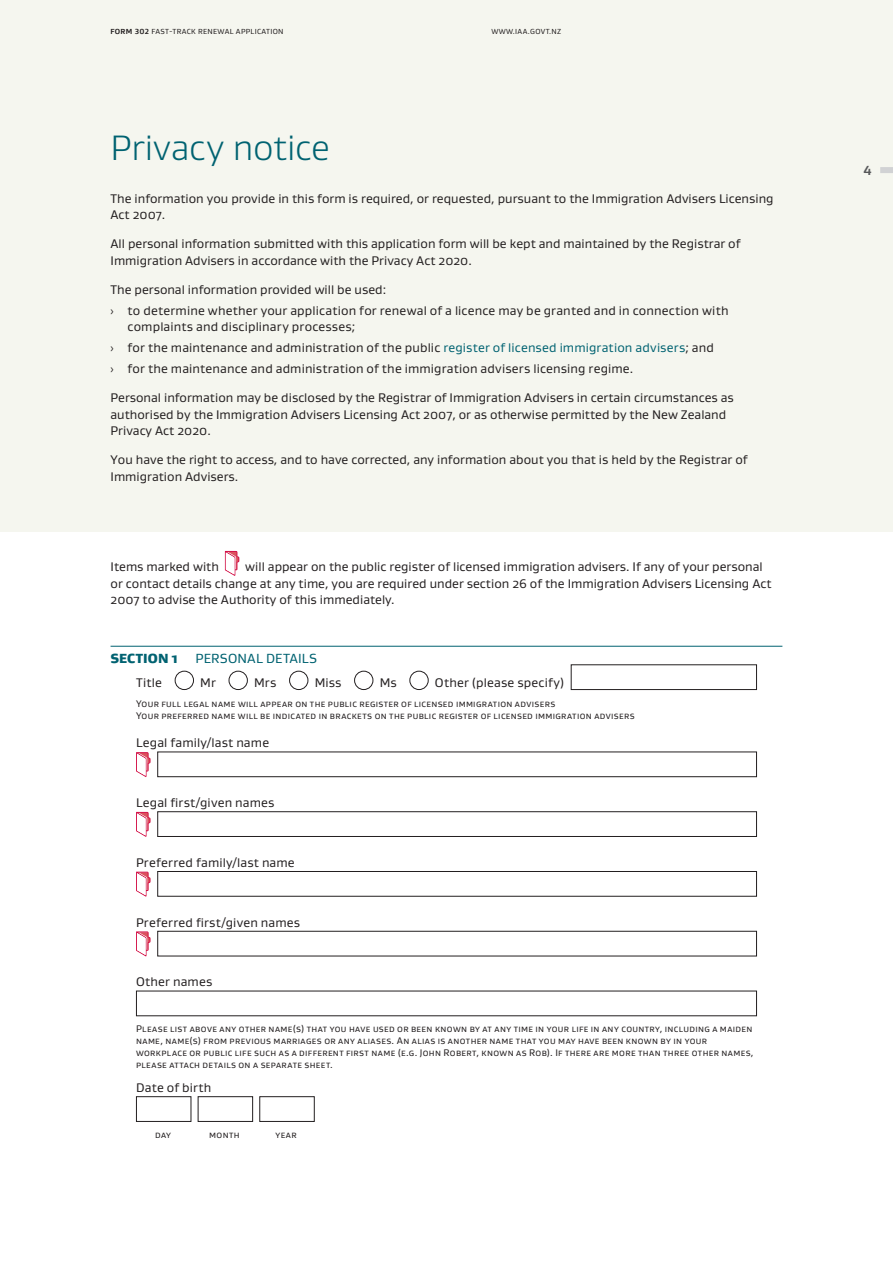
<style>
.page{position:relative;width:893px;height:1263px;background:#fff}
.page>*{position:absolute;margin:0;border:0;box-sizing:border-box;transform-origin:0 0}
.Intro_Copy{font:300 36px "Gustan";letter-spacing:-.005em;color:#006271}
.Form_Heading{font:13.5px "Gustan";letter-spacing:.015em;color:#006271}
.Form_Heading-2{font:900 13.5px "Gustan";letter-spacing:.005em;color:#006271}
.t1{font:700 13.5px "Gustan";color:#57585a}
.Intro_Copy-2{font:12.75px/16.5px "Gustan";color:#231f20}
.Form_Body{font:12.75px "Gustan";letter-spacing:.01em;color:#231f20}
.Form_Small_Print{font:9.75px/12px "Gustan";letter-spacing:.035em;color:#231f20}
.t2{font:7.5px "Gustan";letter-spacing:.04em;color:#231f20}
.s1{font-weight:700}
.s2{font-family:"Myriad Pro"}
.s3{color:#006271}
</style>
<div class="page">
<hr style="left:111px;top:646px;width:671px;height:1px;background:#006271">
<svg style="left:225px;top:551px;width:14px;height:25px"></svg>
<div style="left:175px;top:671px;width:19px;height:19px;border:1px solid #231f20;border-radius:50%"></div>
<div style="left:229px;top:671px;width:19px;height:19px;border:1px solid #231f20;border-radius:50%"></div>
<div style="left:289px;top:671px;width:19px;height:19px;border:1px solid #231f20;border-radius:50%"></div>
<div style="left:354px;top:671px;width:19px;height:19px;border:1px solid #231f20;border-radius:50%"></div>
<div style="left:409px;top:671px;width:20px;height:19px;border:1px solid #231f20;border-radius:50%"></div>
<div style="left:571px;top:664px;width:186px;height:26px;border:1px solid #231f20"></div>
<svg style="left:136px;top:752px;width:14px;height:25px"></svg>
<div style="left:157px;top:751px;width:600px;height:26px;border:1px solid #231f20"></div>
<svg style="left:136px;top:812px;width:14px;height:25px"></svg>
<div style="left:157px;top:811px;width:600px;height:26px;border:1px solid #231f20"></div>
<svg style="left:136px;top:872px;width:14px;height:25px"></svg>
<div style="left:157px;top:871px;width:600px;height:26px;border:1px solid #231f20"></div>
<svg style="left:136px;top:931px;width:14px;height:25px"></svg>
<div style="left:157px;top:931px;width:600px;height:25px;border:1px solid #231f20"></div>
<div style="left:136px;top:1096px;width:55px;height:26px;border:1px solid #231f20"></div>
<div style="left:198px;top:1096px;width:55px;height:26px;border:1px solid #231f20"></div>
<div style="left:259px;top:1096px;width:56px;height:26px;border:1px solid #231f20"></div>
<div style="left:0;top:0;width:893px;height:531px;background:#f5f6ef"></div>
<div style="left:880px;top:167px;width:13px;height:6px;background:#d1d2d4"></div>
<p class="t2" style="left:111px;top:27px;width:175px"><span class="s1">FORM 302</span> FAST-TRACK RENEWAL APPLICATION</p>
<p class="t2" style="left:492px;top:27px;width:71px">WWW.IAA.GOVT.NZ</p>
<p class="Intro_Copy" style="left:111px;top:125px;width:221px">Privacy notice</p>
<p class="Intro_Copy-2" style="left:111px;top:190px;width:664px">The information you provide in this form is required, or requested, pursuant to the Immigration Advisers Licensing<br>Act 2007.</p>
<p class="Intro_Copy-2" style="left:111px;top:235px;width:632px">All personal information submitted with this application form will be kept and maintained by the Registrar of<br>Immigration Advisers in accordance with the Privacy Act 2020.</p>
<p class="Intro_Copy-2" style="left:111px;top:279px;width:619px;line-height:20.7px">The personal information provided will be used:<br><span class="s2">›</span> to determine whether your application for renewal of a licence may be granted and in connection with</p>
<p class="Intro_Copy-2" style="left:111px;top:316px;width:605px;line-height:20.7px;text-indent:17px">complaints and disciplinary processes;<br><span class="s2">›</span> for the maintenance and administration of the public <span class="s3">register of licensed immigration advisers</span>; and <span class="s2">›</span> for the maintenance and administration of the immigration advisers licensing regime.</p>
<p class="Intro_Copy-2" style="left:111px;top:389px;width:625px">Personal information may be disclosed by the Registrar of Immigration Advisers in certain circumstances as authorised by the Immigration Advisers Licensing Act 2007, or as otherwise permitted by the New Zealand<br>Privacy Act 2020.</p>
<p class="Intro_Copy-2" style="left:111px;top:451px;width:639px">You have the right to access, and to have corrected, any information about you that is held by the Registrar of<br>Immigration Advisers.</p>
<p class="Intro_Copy-2" style="left:111px;top:558px;width:662px;text-indent:135px">will appear on the public register of licensed immigration advisers. If any of your personal or contact details change at any time, you are required under section 26 of the Immigration Advisers Licensing Act<br>2007 to advise the Authority of this immediately.</p>
<p class="Intro_Copy-2" style="left:111px;top:558px;width:110px">Items marked with</p>
<p class="Form_Heading-2" style="left:111px;top:650px;width:69px">SECTION 1</p>
<p class="Form_Heading" style="left:196px;top:650px;width:123px">PERSONAL DETAILS</p>
<p class="Form_Body" style="left:136px;top:674px;width:27px">Title</p>
<p class="Form_Body" style="left:200px;top:674px;width:17px">Mr</p>
<p class="Form_Body" style="left:254px;top:674px;width:24px">Mrs</p>
<p class="Form_Body" style="left:315px;top:674px;width:28px">Miss</p>
<p class="Form_Body" style="left:380px;top:674px;width:19px">Ms</p>
<p class="Form_Body" style="left:435px;top:674px;width:131px">Other (please specify)</p>
<p class="Form_Small_Print" style="left:136px;top:698px;width:500px">Your full legal name will appear on the public register of licensed immigration advisers<br>Your preferred name will be indicated in brackets on the public register of licensed immigration advisers</p>
<p class="Form_Body" style="left:136px;top:734px;width:135px">Legal family/last name</p>
<p class="Form_Body" style="left:136px;top:794px;width:140px">Legal first/given names</p>
<p class="Form_Body" style="left:136px;top:854px;width:160px">Preferred family/last name</p>
<p class="Form_Body" style="left:136px;top:914px;width:166px">Preferred first/given names</p>
<p class="Form_Body" style="left:136px;top:974px;width:78px">Other names</p>
<p class="Form_Small_Print" style="left:136px;top:1023px;width:619px">Please list above any other name(s) that you have used or been known by at any time in your life in any country, including a maiden name, name(s) from previous marriages or any aliases. An alias is another name that you may have been known by in your workplace or public life such as a different first name (e.g. John Robert, known as Rob). If there are more than three other names, please attach details on a separate sheet.</p>
<p class="Form_Body" style="left:136px;top:1079px;width:77px">Date of birth</p>
<p class="Form_Small_Print" style="left:155px;top:1128px;width:17px">day</p>
<p class="Form_Small_Print" style="left:209px;top:1128px;width:32px">month</p>
<p class="Form_Small_Print" style="left:275px;top:1128px;width:23px">year</p>
<p class="t1" style="left:864px;top:161px;width:10px">4</p>
</div>
